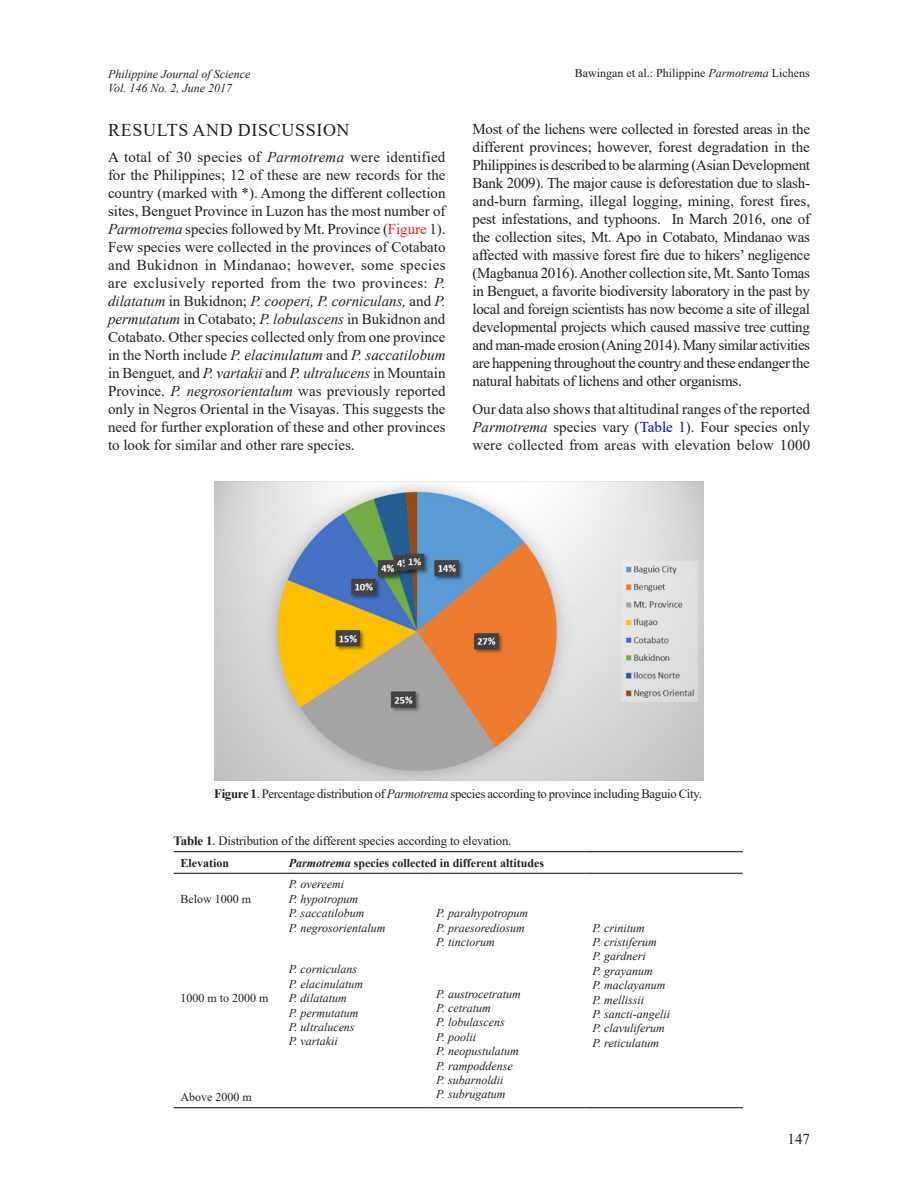
<style>
.page{position:relative;width:918px;height:1188px;background:#fff}
.page>*{position:absolute;margin:0;border:0;box-sizing:border-box;transform-origin:0 0}
.Subhead_1{font:18px "Times New Roman";letter-spacing:.035em;color:#231f20}
.Body_Text{font:15px/18px "Times New Roman";color:#231f20;text-align:justify}
.Figure_Text{font:12.75px "Times New Roman";letter-spacing:-.02em;color:#231f20}
.Table_Header{font:12.75px "Times New Roman";letter-spacing:-.01em;color:#231f20}
.Table_Text{font:italic 12px "Times New Roman";color:#231f20}
.Table_Text-2{font:12px "Times New Roman";color:#231f20}
.Table_Text-3{font:700 12px "Times New Roman";color:#231f20}
.s1{font-style:italic}
.s2{color:#ee2123}
.s3{color:#00f}
.s4{font-weight:700}
</style>
<div class="page">
<hr style="left:174px;top:873px;width:108px;height:1px;background:#231f20">
<hr style="left:282px;top:873px;width:148px;height:1px;background:#231f20">
<hr style="left:430px;top:873px;width:156px;height:1px;background:#231f20">
<hr style="left:586px;top:873px;width:157px;height:1px;background:#231f20">
<hr style="left:586px;top:1107px;width:157px;height:1px;background:#231f20">
<hr style="left:430px;top:1107px;width:156px;height:1px;background:#231f20">
<hr style="left:174px;top:1107px;width:108px;height:1px;background:#231f20">
<hr style="left:282px;top:1107px;width:148px;height:1px;background:#231f20">
<hr style="left:174px;top:851px;width:108px;height:1px;background:#231f20">
<hr style="left:282px;top:851px;width:148px;height:1px;background:#231f20">
<hr style="left:430px;top:851px;width:156px;height:1px;background:#231f20">
<hr style="left:586px;top:851px;width:157px;height:1px;background:#231f20">
<img style="left:214px;top:481px;width:489px;height:300px">
<p class="Table_Text" style="left:108px;top:65px;width:144px">Philippine Journal of Science</p>
<p class="Table_Text-2" style="left:575px;top:65px;width:236px">Bawingan et al.: Philippine <span class="s1">Parmotrema</span> Lichens</p>
<p class="Table_Text" style="left:108px;top:80px;width:125px">Vol. 146 No. 2, June 2017</p>
<p class="Subhead_1" style="left:108px;top:117px;width:243px">RESULTS AND DISCUSSION</p>
<p class="Body_Text" style="left:108px;top:148px;width:339px">A total of 30 species of <span class="s1">Parmotrema</span> were identified for the Philippines; 12 of these are new records for the country (marked with *). Among the different collection sites, Benguet Province in Luzon has the most number of <span class="s1">Parmotrema</span> species followed by Mt. Province (<span class="s2">Figure</span> 1).<br>Few species were collected in the provinces of Cotabato and Bukidnon in Mindanao; however, some species are exclusively reported from the two provinces: <span class="s1">P. dilatatum</span> in Bukidnon; <span class="s1">P. cooperi, P. corniculans,</span> and <span class="s1">P. permutatum</span> in Cotabato; <span class="s1">P. lobulascens</span> in Bukidnon and Cotabato. Other species collected only from one province in the North include <span class="s1">P. elacinulatum</span> and <span class="s1">P. saccatilobum </span>in Benguet<span class="s1">,</span> and <span class="s1">P. vartakii</span> and <span class="s1">P. ultralucens</span> in Mountain Province. <span class="s1">P. negrosorientalum</span> was previously reported only in Negros Oriental in the Visayas. This suggests the need for further exploration of these and other provinces to look for similar and other rare species.</p>
<p class="Body_Text" style="left:472px;top:119px;width:339px">Most of the lichens were collected in forested areas in the different provinces; however, forest degradation in the Philippines is described to be alarming (Asian Development Bank 2009). The major cause is deforestation due to slash&shy;and-burn farming, illegal logging, mining, forest fires, pest infestations, and typhoons. In March 2016, one of the collection sites, Mt. Apo in Cotabato, Mindanao was affected with massive forest fire due to hikers’ negligence (Magbanua 2016). Another collection site, Mt. Santo Tomas in Benguet, a favorite biodiversity laboratory in the past by local and foreign scientists has now become a site of illegal developmental projects which caused massive tree cutting and man-made erosion (Aning 2014). Many similar activities are happening throughout the country and these endanger the natural habitats of lichens and other organisms.</p>
<p class="Body_Text" style="left:472px;top:400px;width:339px">Our data also shows that altitudinal ranges of the reported <span class="s1">Parmotrema</span> species vary (<span class="s3">Table 1</span>). Four species only were collected from areas with elevation below 1000</p>
<p class="Figure_Text" style="left:214px;top:785px;width:489px"><span class="s4">Figure 1</span>. Percentage distribution of <span class="s1">Parmotrema</span> species according to province including Baguio City.</p>
<p class="Table_Header" style="left:174px;top:832px;width:339px"><span class="s4">Table 1</span>. Distribution of the different species according to elevation.</p>
<p class="Table_Text-3" style="left:180px;top:854px;width:50px">Elevation</p>
<p class="Table_Text-3" style="left:289px;top:854px;width:257px"><span class="s1">Parmotrema</span> species collected in different altitudes</p>
<p class="Table_Text-2" style="left:180px;top:890px;width:72px">Below 1000 m</p>
<p class="Table_Text" style="left:289px;top:876px;width:57px">P. overeemi</p>
<p class="Table_Text" style="left:289px;top:890px;width:71px">P. hypotropum</p>
<p class="Table_Text" style="left:289px;top:905px;width:77px">P. saccatilobum</p>
<p class="Table_Text" style="left:289px;top:919px;width:98px">P. negrosorientalum</p>
<p class="Table_Text" style="left:436px;top:905px;width:94px">P. parahypotropum</p>
<p class="Table_Text" style="left:436px;top:919px;width:90px">P. praesorediosum</p>
<p class="Table_Text" style="left:436px;top:934px;width:60px">P. tinctorum</p>
<p class="Table_Text-2" style="left:180px;top:990px;width:90px">1000 m to 2000 m</p>
<p class="Table_Text" style="left:289px;top:961px;width:70px">P. corniculans</p>
<p class="Table_Text" style="left:289px;top:975px;width:76px">P. elacinulatum</p>
<p class="Table_Text" style="left:289px;top:990px;width:59px">P. dilatatum</p>
<p class="Table_Text" style="left:289px;top:1004px;width:71px">P. permutatum</p>
<p class="Table_Text" style="left:289px;top:1019px;width:67px">P. ultralucens</p>
<p class="Table_Text" style="left:289px;top:1033px;width:51px">P. vartakii</p>
<p class="Table_Text" style="left:436px;top:985px;width:86px">P. austrocetratum</p>
<p class="Table_Text" style="left:436px;top:1000px;width:56px">P. cetratum</p>
<p class="Table_Text" style="left:436px;top:1014px;width:70px">P. lobulascens</p>
<p class="Table_Text" style="left:436px;top:1028px;width:41px">P. poolii</p>
<p class="Table_Text" style="left:436px;top:1043px;width:84px">P. neopustulatum</p>
<p class="Table_Text" style="left:436px;top:1057px;width:78px">P. rampoddense</p>
<p class="Table_Text" style="left:436px;top:1072px;width:69px">P. subarnoldii</p>
<p class="Table_Text-2" style="left:180px;top:1089px;width:73px">Above 2000 m</p>
<p class="Table_Text" style="left:436px;top:1086px;width:71px">P. subrugatum</p>
<p class="Table_Text" style="left:592px;top:919px;width:54px">P. crinitum</p>
<p class="Table_Text" style="left:592px;top:934px;width:66px">P. cristiferum</p>
<p class="Table_Text" style="left:592px;top:948px;width:55px">P. gardneri</p>
<p class="Table_Text" style="left:592px;top:962px;width:62px">P. grayanum</p>
<p class="Table_Text" style="left:592px;top:977px;width:75px">P. maclayanum</p>
<p class="Table_Text" style="left:592px;top:991px;width:53px">P. mellissii</p>
<p class="Table_Text" style="left:592px;top:1006px;width:79px">P. sancti-angelii</p>
<p class="Table_Text" style="left:592px;top:1020px;width:74px">P. clavuliferum</p>
<p class="Table_Text" style="left:592px;top:1034px;width:68px">P. reticulatum</p>
<p class="Body_Text" style="left:788px;top:1130px;width:24px">147</p>
</div>
